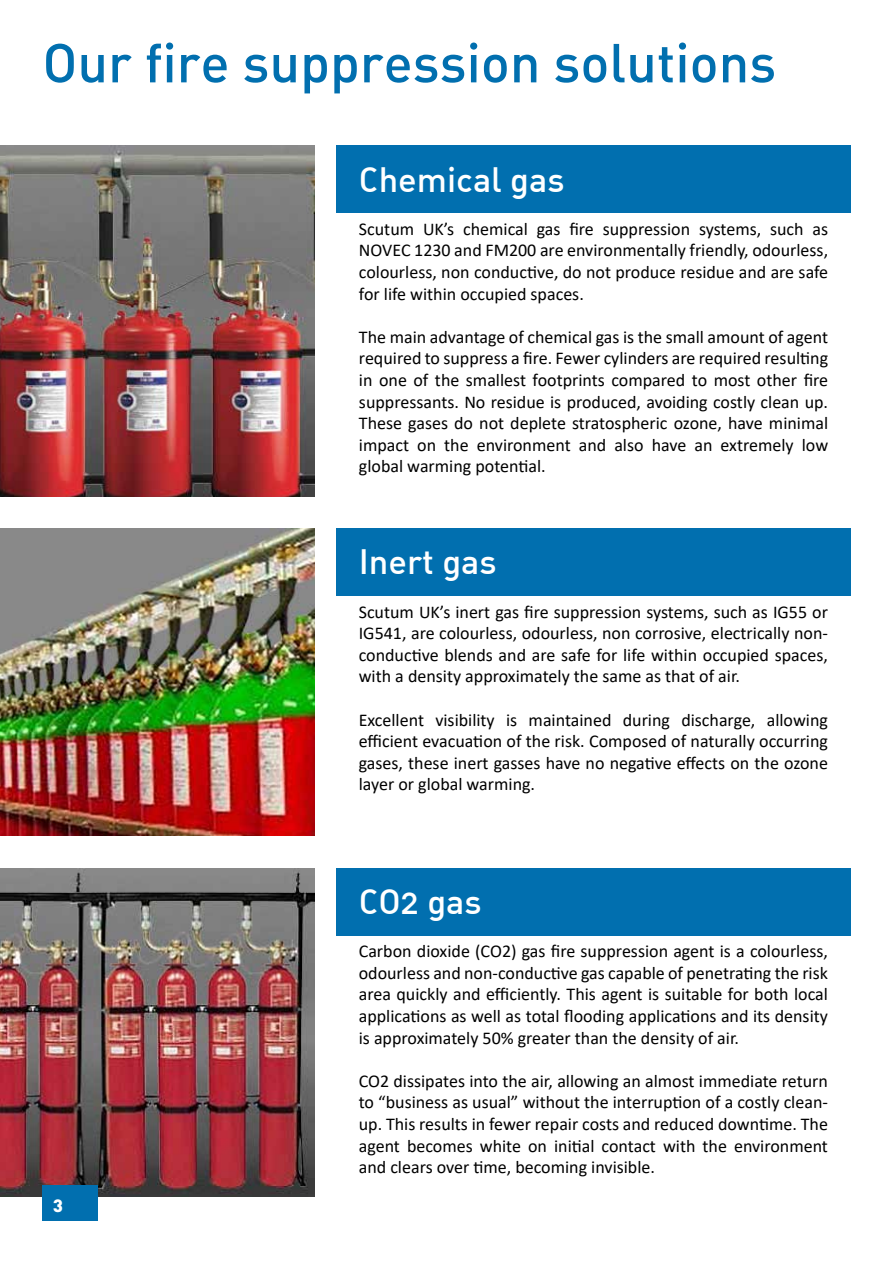
<style>
.page{position:relative;width:893px;height:1263px;background:#fff}
.page>*{position:absolute;margin:0;border:0;box-sizing:border-box;transform-origin:0 0}
.t1{font:500 54px "DIN Alternate";color:#016faf}
.t2{font:500 34.5px "DIN Alternate";color:#fff}
.t3{font:18px/21.6px "Calibri";color:#000;text-align:justify}
.t4{font:900 18px "DIN Alternate";color:#fff}
</style>
<div class="page">
<img style="left:0;top:869px;width:315px;height:328px">
<div style="left:43px;top:1184px;width:55px;height:36px;background:#016faf"></div>
<div style="left:336px;top:145px;width:515px;height:68px;background:#016faf"></div>
<div style="left:336px;top:528px;width:514px;height:68px;background:#016faf"></div>
<div style="left:336px;top:869px;width:514px;height:67px;background:#016faf"></div>
<img style="left:0;top:145px;width:315px;height:351px">
<img style="left:0;top:528px;width:315px;height:308px">
<h1 class="t1" style="left:43px;top:28px;width:735px">Our fire suppression solutions</h1>
<h2 class="t2" style="left:359px;top:157px;width:207px">Chemical gas</h2>
<p class="t3" style="left:359px;top:218px;width:471px">Scutum UK’s chemical gas fire suppression systems, such as NOVEC 1230 and FM200 are environmentally friendly, odourless, colourless, non conductive, do not produce residue and are safe for life within occupied spaces.</p>
<p class="t3" style="left:359px;top:326px;width:471px">The main advantage of chemical gas is the small amount of agent required to suppress a fire. Fewer cylinders are required resulting in one of the smallest footprints compared to most other fire suppressants. No residue is produced, avoiding costly clean up.<br>These gases do not deplete stratospheric ozone, have minimal impact on the environment and also have an extremely low global warming potential.</p>
<h2 class="t2" style="left:359px;top:540px;width:139px">Inert gas</h2>
<p class="t3" style="left:359px;top:600px;width:471px">Scutum UK’s inert gas fire suppression systems, such as IG55 or IG541, are colourless, odourless, non corrosive, electrically non&shy;conductive blends and are safe for life within occupied spaces, with a density approximately the same as that of air.</p>
<p class="t3" style="left:359px;top:708px;width:471px">Excellent visibility is maintained during discharge, allowing efficient evacuation of the risk. Composed of naturally occurring gases, these inert gasses have no negative effects on the ozone layer or global warming.</p>
<p class="t4" style="left:53px;top:1191px;width:11px">3</p>
<h2 class="t2" style="left:359px;top:879px;width:125px">CO2 gas</h2>
<p class="t3" style="left:359px;top:940px;width:471px">Carbon dioxide (CO2) gas fire suppression agent is a colourless, odourless and non-conductive gas capable of penetrating the risk area quickly and efficiently. This agent is suitable for both local applications as well as total flooding applications and its density is approximately 50% greater than the density of air.</p>
<p class="t3" style="left:359px;top:1069px;width:471px">CO2 dissipates into the air, allowing an almost immediate return to “business as usual” without the interruption of a costly clean&shy;up. This results in fewer repair costs and reduced downtime. The agent becomes white on initial contact with the environment and clears over time, becoming invisible.</p>
</div>
